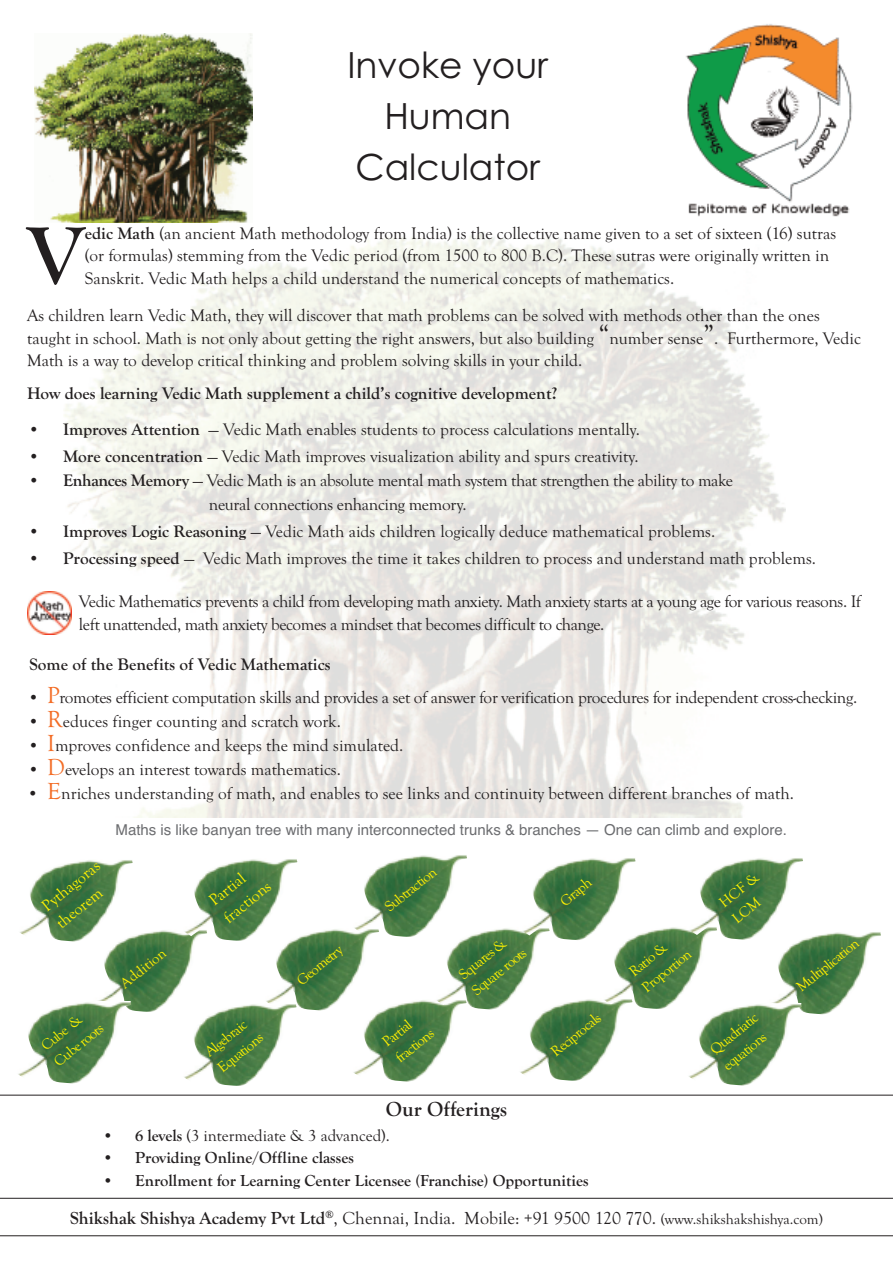
<style>
.page{position:relative;width:893px;height:1263px;background:#fff}
.page>*{position:absolute;margin:0;border:0;box-sizing:border-box;transform-origin:0 0}
.t1{font:700 84.15px "Goudy Old Style T";color:#231f20}
.t2{font:36px/51px "Century Gothic";color:#231f20;text-align:center}
.t3{font:700 21px "Goudy Old Style T";color:#231f20}
.t4{font:18px "Goudy Old Style T";color:#231f20}
.t5{font:17.25px/22.5px "Goudy Old Style T";color:#231f20}
.t6{font:17.25px/24px "Goudy Old Style T";letter-spacing:-.02em;color:#231f20}
.t7{font:17.25px/23.4px "Goudy Old Style T";letter-spacing:-.025em;color:#231f20}
.t8{font:700 17.25px "Goudy Old Style T";color:#231f20}
.t9{font:700 16.5px "Goudy Old Style T";color:#231f20}
.t10{font:16.5px "Goudy Old Style T";color:#231f20}
.t11{font:16.5px/22.4px "Goudy Old Style T";color:#fff101}
.t12{font:15px/20.4px "Goudy Old Style T";color:#fff101}
.t13{font:15px "Helvetica";color:#6c6d70}
.s1{font-weight:700}
.s2{font-size:27px}
.s3{font-size:24px;color:#f36c25}
.s4{font-weight:400}
.s5{font-size:15px}
</style>
<div class="page">
<img style="left:64px;top:232px;width:722px;height:585px">
<img style="left:686px;top:24px;width:167px;height:193px">
<img style="left:34px;top:34px;width:218px;height:189px">
<hr style="left:0;top:1095px;width:893px;height:1px;background:#231f20">
<hr style="left:0;top:1198px;width:893px;height:1px;background:#231f20">
<hr style="left:0;top:1235px;width:893px;height:1px;background:#231f20">
<img style="left:20px;top:860px;width:113px;height:82px">
<img style="left:92px;top:929px;width:102px;height:83px">
<img style="left:18px;top:1001px;width:114px;height:83px">
<img style="left:182px;top:859px;width:116px;height:82px">
<img style="left:264px;top:928px;width:104px;height:83px">
<img style="left:181px;top:1003px;width:116px;height:83px">
<img style="left:352px;top:855px;width:115px;height:82px">
<img style="left:351px;top:999px;width:104px;height:83px">
<img style="left:434px;top:927px;width:102px;height:83px">
<img style="left:520px;top:858px;width:116px;height:82px">
<img style="left:517px;top:998px;width:103px;height:83px">
<img style="left:602px;top:927px;width:101px;height:82px">
<img style="left:688px;top:858px;width:115px;height:82px">
<img style="left:765px;top:932px;width:116px;height:82px">
<img style="left:686px;top:1003px;width:116px;height:83px">
<svg style="left:40px;top:634px;width:31px;height:1px"></svg>
<img style="left:27px;top:591px;width:44px;height:43px">
<h2 class="t2" style="left:347px;top:40px;width:202px">Invoke your<br>Human<br>Calculator</h2>
<h1 class="t1" style="left:27px;top:206px;width:59px">V</h1>
<p class="t5" style="left:85px;top:222px;width:753px"><span class="s1">edic Math</span> (an ancient Math methodology from India) is the collective name given to a set of sixteen (16) sutras (or formulas) stemming from the Vedic period (from 1500 to 800 B.C). These sutras were originally written in<br>Sanskrit. Vedic Math helps a child understand the numerical concepts of mathematics.</p>
<p class="t5" style="left:27px;top:304px;width:835px">As children learn Vedic Math, they will discover that math problems can be solved with methods other than the ones taught in school. Math is not only about getting the right answers, but also building <span class="s2">“</span>number sense<span class="s2">”</span>. Furthermore, Vedic<br>Math is a way to develop critical thinking and problem solving skills in your child.</p>
<p class="t8" style="left:27px;top:383px;width:532px">How does learning Vedic Math supplement a child’s cognitive development?</p>
<p class="t5" style="left:28px;top:418px;width:614px">• <span class="s1">Improves Attention</span> — Vedic Math enables students to process calculations mentally.</p>
<p class="t5" style="left:28px;top:445px;width:612px">• <span class="s1">More concentration</span> — Vedic Math improves visualization ability and spurs creativity.</p>
<p class="t6" style="left:209px;top:468px;width:526px;text-indent:-181px">• <span class="s1">Enhances Memory</span> — Vedic Math is an absolute mental math system that strengthen the ability to make neural connections enhancing memory.</p>
<p class="t5" style="left:28px;top:520px;width:689px">• <span class="s1">Improves Logic Reasoning</span> — Vedic Math aids children logically deduce mathematical problems.</p>
<p class="t5" style="left:28px;top:547px;width:789px">• <span class="s1">Processing speed</span> — Vedic Math improves the time it takes children to process and understand math problems.</p>
<p class="t7" style="left:79px;top:589px;width:783px">Vedic Mathematics prevents a child from developing math anxiety. Math anxiety starts at a young age for various reasons. If left unattended, math anxiety becomes a mindset that becomes difficult to change.</p>
<p class="t8" style="left:29px;top:654px;width:303px">Some of the Benefits of Vedic Mathematics</p>
<p class="t6" style="left:28px;top:685px;width:831px">• <span class="s3">P</span>romotes efficient computation skills and provides a set of answer for verification procedures for independent cross-checking.</p>
<p class="t5" style="left:28px;top:710px;width:315px">• <span class="s3">R</span>educes finger counting and scratch work.</p>
<p class="t5" style="left:28px;top:734px;width:377px">• <span class="s3">I</span>mproves confidence and keeps the mind simulated.</p>
<p class="t5" style="left:28px;top:758px;width:315px">• <span class="s3">D</span>evelops an interest towards mathematics.</p>
<p class="t5" style="left:27px;top:782px;width:768px">• <span class="s3">E</span>nriches understanding of math, and enables to see links and continuity between different branches of math.</p>
<p class="t11" style="left:37px;top:899px;width:71px;rotate:-39deg">Pythagoras theorem</p>
<p class="t12" style="left:36px;top:1039px;width:60px;rotate:-39deg">Cube &amp;<br>Cube roots</p>
<p class="t13" style="left:116px;top:821px;width:673px">Maths is like banyan tree with many interconnected trunks &amp; branches — One can climb and explore.</p>
<p class="t12" style="left:116px;top:977px;width:55px;rotate:-39deg">Addition</p>
<p class="t11" style="left:204px;top:893px;width:58px;rotate:-39deg">Partial fractions</p>
<p class="t12" style="left:200px;top:1045px;width:55px;rotate:-39deg">Algebraic<br>Equations</p>
<p class="t12" style="left:292px;top:974px;width:56px;rotate:-39deg">Geometry</p>
<p class="t12" style="left:380px;top:900px;width:63px;rotate:-39deg">Subtraction</p>
<p class="t12" style="left:378px;top:1035px;width:47px;rotate:-39deg">Partial fractions</p>
<p class="t12" style="left:454px;top:968px;width:67px;rotate:-39deg">Squares &amp;<br>Square roots</p>
<p class="t12" style="left:555px;top:895px;width:37px;rotate:-39deg">Graph</p>
<p class="t12" style="left:546px;top:1045px;width:61px;rotate:-39deg">Reciprocals</p>
<p class="t12" style="left:624px;top:965px;width:60px;rotate:-39deg">Ratio &amp;<br>Proportion</p>
<p class="t12" style="left:715px;top:896px;width:48px;rotate:-39deg">HCF &amp;<br>LCM</p>
<p class="t12" style="left:705px;top:1043px;width:58px;rotate:-39deg">Quadriatic equations</p>
<p class="t12" style="left:792px;top:980px;width:77px;rotate:-39deg">Multiplication</p>
<p class="t3" style="left:386px;top:1097px;width:123px">Our Offerings</p>
<p class="t10" style="left:103px;top:1125px;width:289px"><span class="s1">• 6 levels</span> (3 intermediate &amp; 3 advanced).</p>
<p class="t9" style="left:103px;top:1148px;width:253px">• Providing Online/Offline classes</p>
<p class="t9" style="left:103px;top:1170px;width:487px"><span class="s4">•</span> Enrollment for Learning Center Licensee (Franchise) Opportunities</p>
<p class="t4" style="left:70px;top:1207px;width:754px"><span class="s1">Shikshak Shishya Academy Pvt Ltd</span><sup>®</sup>, Chennai, India. Mobile: +91 9500 120 770. <span class="s5">(www.shikshakshishya.com)</span></p>
</div>
